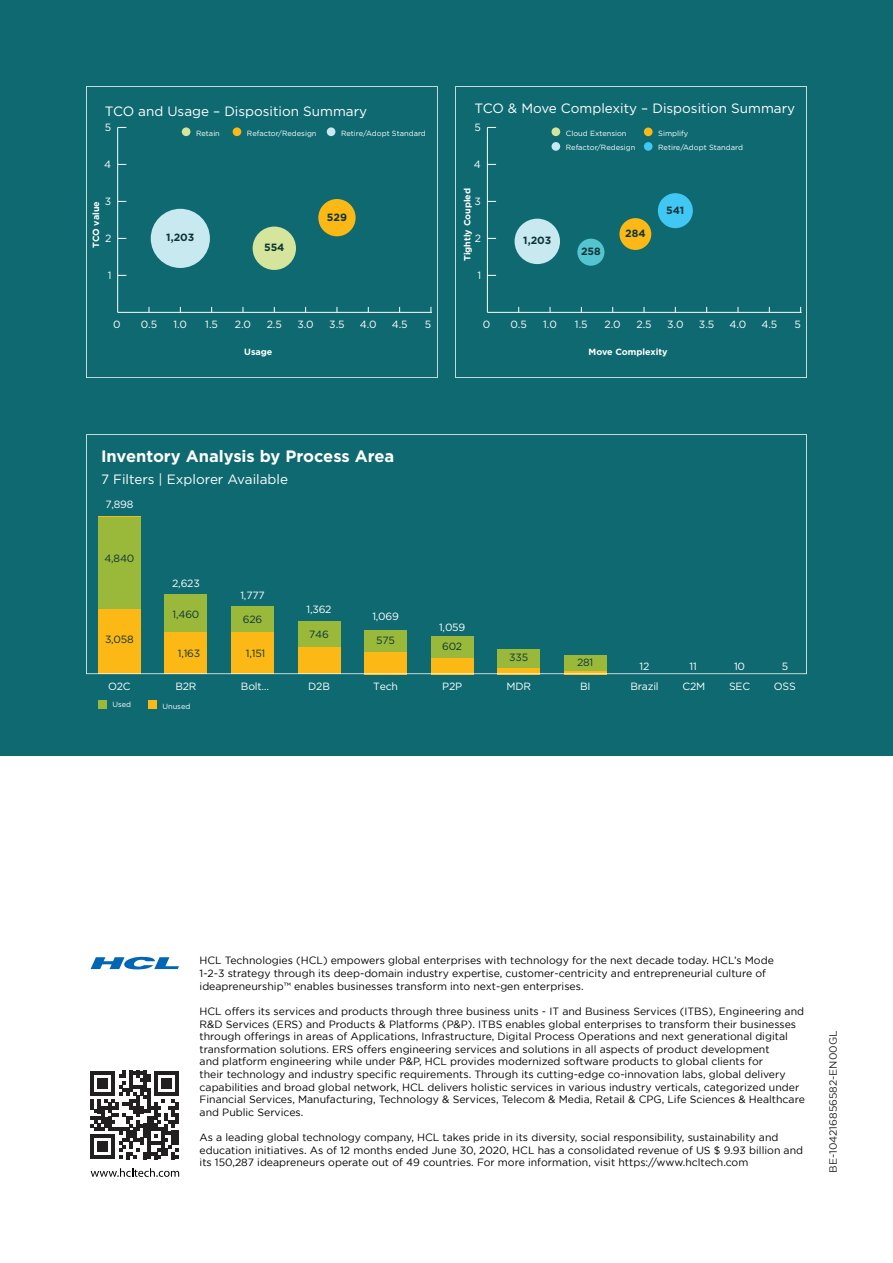
<style>
.page{position:relative;width:893px;height:1263px;background:#fff}
.page>*{position:absolute;margin:0;border:0;box-sizing:border-box;transform-origin:0 0}
.t1{font:700 16.5px "Gotham";color:#fff}
.t2{font:13.5px "Gotham";color:#fff}
.t3{font:10.5px/12.6px "Gotham";color:#000}
.t4{font:10.5px/19px "Gotham";letter-spacing:-.02em;color:#fff}
.t5{font:10.5px "Gotham";letter-spacing:-.02em;color:#0c3538}
.t6{font:700 10.5px "Gotham";color:#0c3538}
.Headline{font:10.5px "Gotham";color:#231f20}
.t7{font:700 9px "Gotham";color:#fff}
.t8{font:7.5px/14.7px "Gotham";color:#fff}
.s1{color:#0c3538}
</style>
<div class="page">
<div style="left:0;top:0;width:893px;height:756px;background:#0e6970"></div>
<svg style="left:91px;top:1168px;width:88px;height:9px"></svg>
<svg style="left:91px;top:1071px;width:88px;height:88px"></svg>
<svg style="left:91px;top:956px;width:88px;height:14px"></svg>
<svg style="left:86px;top:434px;width:721px;height:240px"></svg>
<div style="left:98px;top:700px;width:9px;height:9px;background:#9ab93b"></div>
<div style="left:148px;top:700px;width:9px;height:9px;background:#fcb814"></div>
<svg style="left:86px;top:86px;width:352px;height:292px"></svg>
<hr style="left:118px;top:312px;width:314px;height:1px;background:#fff">
<hr style="left:117px;top:127px;width:1px;height:185px;background:#fff">
<div style="left:182px;top:127px;width:8px;height:9px;background:#d5e59b;border-radius:50%"></div>
<div style="left:327px;top:127px;width:8px;height:9px;background:#c8e9f0;border-radius:50%"></div>
<div style="left:233px;top:127px;width:8px;height:9px;background:#fcb814;border-radius:50%"></div>
<div style="left:151px;top:209px;width:59px;height:59px;background:#c8e9f0;border-radius:50%"></div>
<div style="left:253px;top:227px;width:43px;height:43px;background:#d5e59b;border-radius:50%"></div>
<div style="left:318px;top:199px;width:38px;height:37px;background:#fcb814;border-radius:50%"></div>
<svg style="left:455px;top:86px;width:352px;height:292px"></svg>
<hr style="left:487px;top:127px;width:1px;height:185px;background:#fff">
<div style="left:551px;top:127px;width:9px;height:9px;background:#d5e59b;border-radius:50%"></div>
<div style="left:551px;top:142px;width:9px;height:9px;background:#c8e9f0;border-radius:50%"></div>
<div style="left:644px;top:142px;width:9px;height:9px;background:#40c7f4;border-radius:50%"></div>
<div style="left:644px;top:127px;width:9px;height:9px;background:#fcb814;border-radius:50%"></div>
<div style="left:515px;top:219px;width:45px;height:45px;background:#c8e9f0;border-radius:50%"></div>
<div style="left:577px;top:239px;width:27px;height:27px;background:#54c5cf;border-radius:50%"></div>
<div style="left:619px;top:218px;width:32px;height:32px;background:#fcb814;border-radius:50%"></div>
<div style="left:658px;top:193px;width:35px;height:35px;background:#40c7f4;border-radius:50%"></div>
<hr style="left:487px;top:312px;width:315px;height:1px;background:#fff">
<p class="t2" style="left:105px;top:102px;width:264px">TCO and Usage – Disposition Summary</p>
<p class="t8" style="left:196px;top:126px;width:25px">Retain</p>
<p class="t8" style="left:247px;top:126px;width:71px">Refactor/Redesign</p>
<p class="t8" style="left:341px;top:126px;width:86px">Retire/Adopt Standard</p>
<p class="t4" style="left:105px;top:117px;width:8px">5</p>
<p class="t2" style="left:475px;top:99px;width:322px">TCO &amp; Move Complexity – Disposition Summary</p>
<p class="t8" style="left:566px;top:126px;width:71px">Cloud Extension<br>Refactor/Redesign</p>
<p class="t4" style="left:475px;top:117px;width:8px">5</p>
<p class="t8" style="left:658px;top:126px;width:32px">Simplify</p>
<p class="t8" style="left:658px;top:140px;width:86px">Retire/Adopt Standard</p>
<p class="t4" style="left:104px;top:154px;width:9px">4</p>
<p class="t4" style="left:474px;top:154px;width:9px">4</p>
<p class="t4" style="left:105px;top:191px;width:8px">3</p>
<p class="t7" style="left:90px;top:248px;width:48px;rotate:-90deg">TCO value</p>
<p class="t4" style="left:105px;top:228px;width:8px">2</p>
<p class="t6" style="left:166px;top:231px;width:30px">1,203</p>
<p class="t6" style="left:264px;top:240px;width:22px">554</p>
<p class="t6" style="left:327px;top:210px;width:22px">529</p>
<p class="t7" style="left:461px;top:261px;width:75px;rotate:-90deg">Tightly Coupled</p>
<p class="t4" style="left:475px;top:191px;width:8px">3</p>
<p class="t4" style="left:475px;top:228px;width:8px">2</p>
<p class="t6" style="left:523px;top:234px;width:30px">1,203</p>
<p class="t6" style="left:581px;top:244px;width:21px">258</p>
<p class="t6" style="left:625px;top:226px;width:22px">284</p>
<p class="t6" style="left:666px;top:203px;width:20px">541</p>
<p class="t4" style="left:108px;top:265px;width:5px">1</p>
<p class="t4" style="left:478px;top:265px;width:5px">1</p>
<p class="t4" style="left:113px;top:314px;width:9px">0</p>
<p class="t4" style="left:141px;top:314px;width:18px">0.5</p>
<p class="t4" style="left:174px;top:314px;width:15px">1.0</p>
<p class="t4" style="left:205px;top:314px;width:14px">1.5</p>
<p class="t4" style="left:235px;top:314px;width:18px">2.0</p>
<p class="t4" style="left:267px;top:314px;width:17px">2.5</p>
<p class="t4" style="left:297px;top:314px;width:18px">3.0</p>
<p class="t4" style="left:329px;top:314px;width:17px">3.5</p>
<p class="t4" style="left:360px;top:314px;width:18px">4.0</p>
<p class="t4" style="left:392px;top:314px;width:17px">4.5</p>
<p class="t4" style="left:425px;top:314px;width:8px">5</p>
<p class="t4" style="left:483px;top:314px;width:9px">0</p>
<p class="t4" style="left:511px;top:314px;width:18px">0.5</p>
<p class="t4" style="left:543px;top:314px;width:15px">1.0</p>
<p class="t4" style="left:575px;top:314px;width:14px">1.5</p>
<p class="t4" style="left:605px;top:314px;width:18px">2.0</p>
<p class="t4" style="left:636px;top:314px;width:17px">2.5</p>
<p class="t4" style="left:667px;top:314px;width:18px">3.0</p>
<p class="t4" style="left:699px;top:314px;width:17px">3.5</p>
<p class="t4" style="left:729px;top:314px;width:18px">4.0</p>
<p class="t4" style="left:761px;top:314px;width:17px">4.5</p>
<p class="t4" style="left:794px;top:314px;width:8px">5</p>
<p class="t7" style="left:244px;top:346px;width:30px">Usage</p>
<p class="t7" style="left:588px;top:346px;width:81px">Move Complexity</p>
<p class="t1" style="left:101px;top:445px;width:295px">Inventory Analysis by Process Area</p>
<p class="t2" style="left:101px;top:471px;width:189px">7 Filters | Explorer Available</p>
<p class="t4" style="left:105px;top:494px;width:30px">7,898</p>
<p class="t5" style="left:104px;top:551px;width:31px">4,840</p>
<p class="t5" style="left:105px;top:632px;width:30px">3,058</p>
<p class="t4" style="left:108px;top:676px;width:24px">O2C</p>
<p class="t4" style="left:172px;top:574px;width:29px">2,623</p>
<p class="t5" style="left:173px;top:607px;width:28px">1,460</p>
<p class="t5" style="left:178px;top:646px;width:24px">1,163</p>
<p class="t4" style="left:175px;top:676px;width:23px">B2R</p>
<p class="t8" style="left:112px;top:697px;width:20px">Used</p>
<p class="t8" style="left:162px;top:699px;width:30px">Unused</p>
<p class="t4" style="left:240px;top:586px;width:26px">1,777</p>
<p class="t5" style="left:243px;top:612px;width:21px">626</p>
<p class="t5" style="left:246px;top:646px;width:21px">1,151</p>
<p class="t4" style="left:241px;top:676px;width:30px">Bolt…</p>
<p class="t4" style="left:307px;top:599px;width:27px">1,362</p>
<p class="t5" style="left:309px;top:627px;width:21px">746</p>
<p class="t4" style="left:308px;top:676px;width:23px">D2B</p>
<p class="t4" style="left:372px;top:607px;width:28px">1,069</p>
<p class="t5" style="left:376px;top:633px;width:20px">575</p>
<p class="t4" style="left:373px;top:676px;width:26px">Tech</p>
<p class="t4" style="left:439px;top:617px;width:28px">1,059<br><span class="s1">602</span></p>
<p class="t4" style="left:442px;top:676px;width:21px">P2P</p>
<p class="t5" style="left:509px;top:651px;width:20px">335</p>
<p class="t4" style="left:506px;top:676px;width:26px">MDR</p>
<p class="t5" style="left:577px;top:655px;width:18px">281</p>
<p class="t4" style="left:580px;top:676px;width:12px">BI</p>
<p class="t4" style="left:640px;top:657px;width:11px">12</p>
<p class="t4" style="left:630px;top:676px;width:30px">Brazil</p>
<p class="t4" style="left:689px;top:657px;width:9px">11</p>
<p class="t4" style="left:682px;top:676px;width:24px">C2M</p>
<p class="t4" style="left:734px;top:657px;width:13px">10</p>
<p class="t4" style="left:729px;top:676px;width:23px">SEC</p>
<p class="t4" style="left:782px;top:657px;width:8px">5</p>
<p class="t4" style="left:774px;top:676px;width:23px">OSS</p>
<p class="t3" style="left:200px;top:954px;width:576px">HCL Technologies (HCL) empowers global enterprises with technology for the next decade today. HCL’s Mode<br>1-2-3 strategy through its deep-domain industry expertise, customer-centricity and entrepreneurial culture of ideapreneurship™ enables businesses transform into next-gen enterprises.</p>
<p class="t3" style="left:200px;top:1005px;width:607px">HCL offers its services and products through three business units - IT and Business Services (ITBS), Engineering and R&amp;D Services (ERS) and Products &amp; Platforms (P&amp;P). ITBS enables global enterprises to transform their businesses through offerings in areas of Applications, Infrastructure, Digital Process Operations and next generational digital transformation solutions. ERS offers engineering services and solutions in all aspects of product development<br>and platform engineering while under P&amp;P, HCL provides modernized software products to global clients for<br>their technology and industry specific requirements. Through its cutting-edge co-innovation labs, global delivery capabilities and broad global network, HCL delivers holistic services in various industry verticals, categorized under Financial Services, Manufacturing, Technology &amp; Services, Telecom &amp; Media, Retail &amp; CPG, Life Sciences &amp; Healthcare and Public Services.</p>
<p class="t3" style="left:200px;top:1131px;width:605px">As a leading global technology company, HCL takes pride in its diversity, social responsibility, sustainability and education initiatives. As of 12 months ended June 30, 2020, HCL has a consolidated revenue of US $ 9.93 billion and its 150,287 ideapreneurs operate out of 49 countries. For more information, visit https://www.hcltech.com</p>
<p class="Headline" style="left:827px;top:1173px;width:144px;rotate:-90deg">BE-104216856582-EN00GL</p>
</div>
